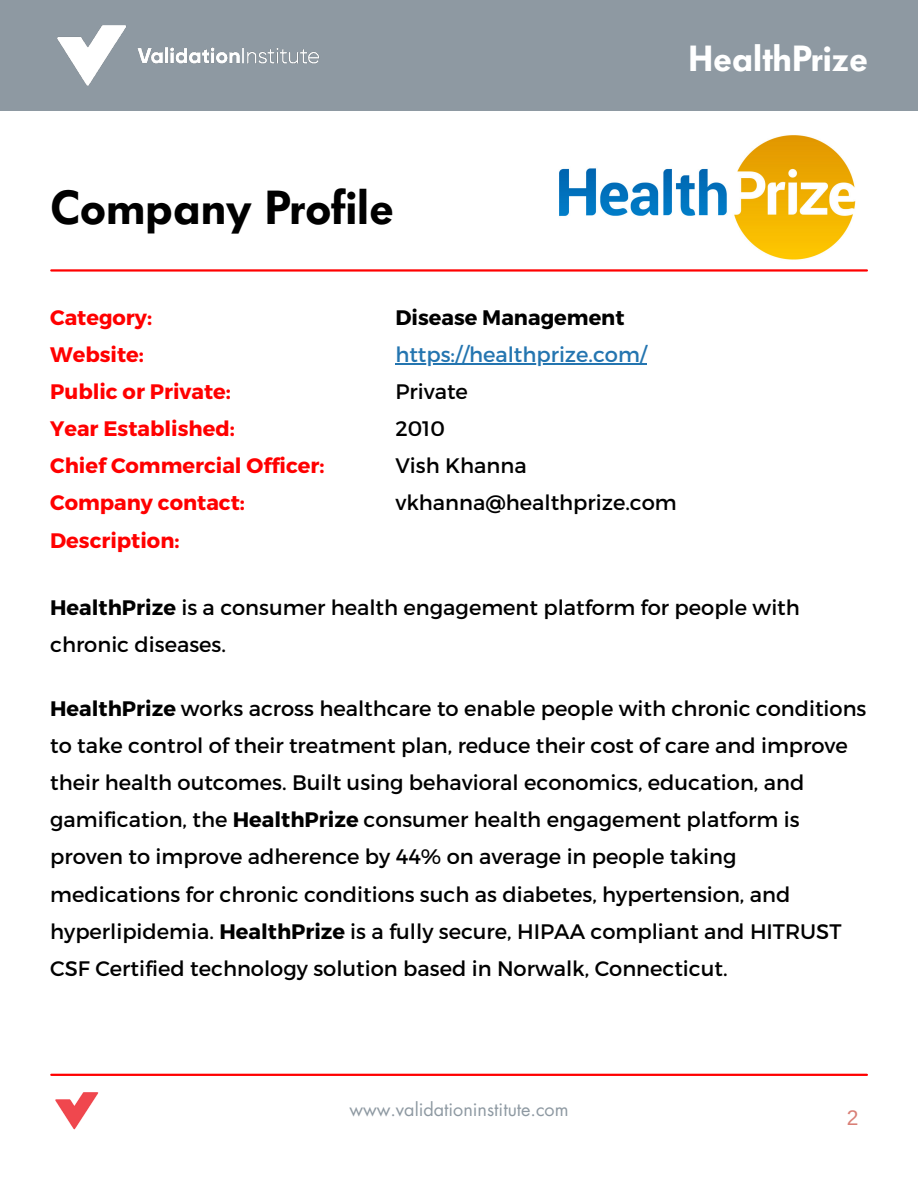
<style>
.page{position:relative;width:918px;height:1188px;background:#fff}
.page>*{position:absolute;margin:0;border:0;box-sizing:border-box;transform-origin:0 0}
.t1{font:600 47.25px "Futura BQ";color:#000}
.t2{font:600 36px "Futura BQ";color:#fff}
.t3{font:21px/37.2px "Montserrat";color:#000}
.t4{font:700 21px/37.2px "Montserrat";color:#f00}
.t5{font:21px "Montserrat";color:#2475b0}
.t6{font:700 21px "Montserrat";color:#000}
.t7{font:21px "Arimo";color:#d97f76}
.t8{font:18px "Futura LT";color:#8e99a2}
.s1{font-weight:700}
</style>
<div class="page">
<div style="left:0;top:0;width:918px;height:111px;background:#8e99a2"></div>
<img style="left:57px;top:25px;width:262px;height:61px">
<hr style="left:51px;top:1074px;width:816px;height:2px;background:#f00">
<img style="left:55px;top:1092px;width:44px;height:38px">
<hr style="left:51px;top:269px;width:816px;height:3px;background:#f00">
<img style="left:559px;top:135px;width:297px;height:125px">
<hr style="left:395px;top:363px;width:252px;height:1px;background:#2475b0">
<h2 class="t2" style="left:689px;top:38px;width:181px">HealthPrize</h2>
<h1 class="t1" style="left:50px;top:179px;width:345px">Company Profile</h1>
<p class="t4" style="left:50px;top:298px;width:276px">Category:<br>Website:<br>Public or Private:<br>Year Established:<br>Chief Commercial Officer:<br>Company contact:<br>Description:</p>
<p class="t6" style="left:395px;top:304px;width:231px">Disease Management</p>
<p class="t5" style="left:395px;top:341px;width:253px">https://healthprize.com/</p>
<p class="t3" style="left:395px;top:372px;width:283px">Private<br>2010<br>Vish Khanna vkhanna@healthprize.com</p>
<p class="t3" style="left:50px;top:588px;width:751px"><span class="s1">HealthPrize</span> is a consumer health engagement platform for people with chronic diseases.</p>
<p class="t3" style="left:50px;top:689px;width:818px"><span class="s1">HealthPrize</span> works across healthcare to enable people with chronic conditions to take control of their treatment plan, reduce their cost of care and improve their health outcomes. Built using behavioral economics, education, and gamification, the <span class="s1">HealthPrize</span> consumer health engagement platform is proven to improve adherence by 44% on average in people taking medications for chronic conditions such as diabetes, hypertension, and hyperlipidemia. <span class="s1">HealthPrize</span> is a fully secure, HIPAA compliant and HITRUST CSF Certified technology solution based in Norwalk, Connecticut.</p>
<p class="t8" style="left:349px;top:1098px;width:221px">www.validationinstitute.com</p>
<p class="t7" style="left:847px;top:1106px;width:13px">2</p>
</div>
